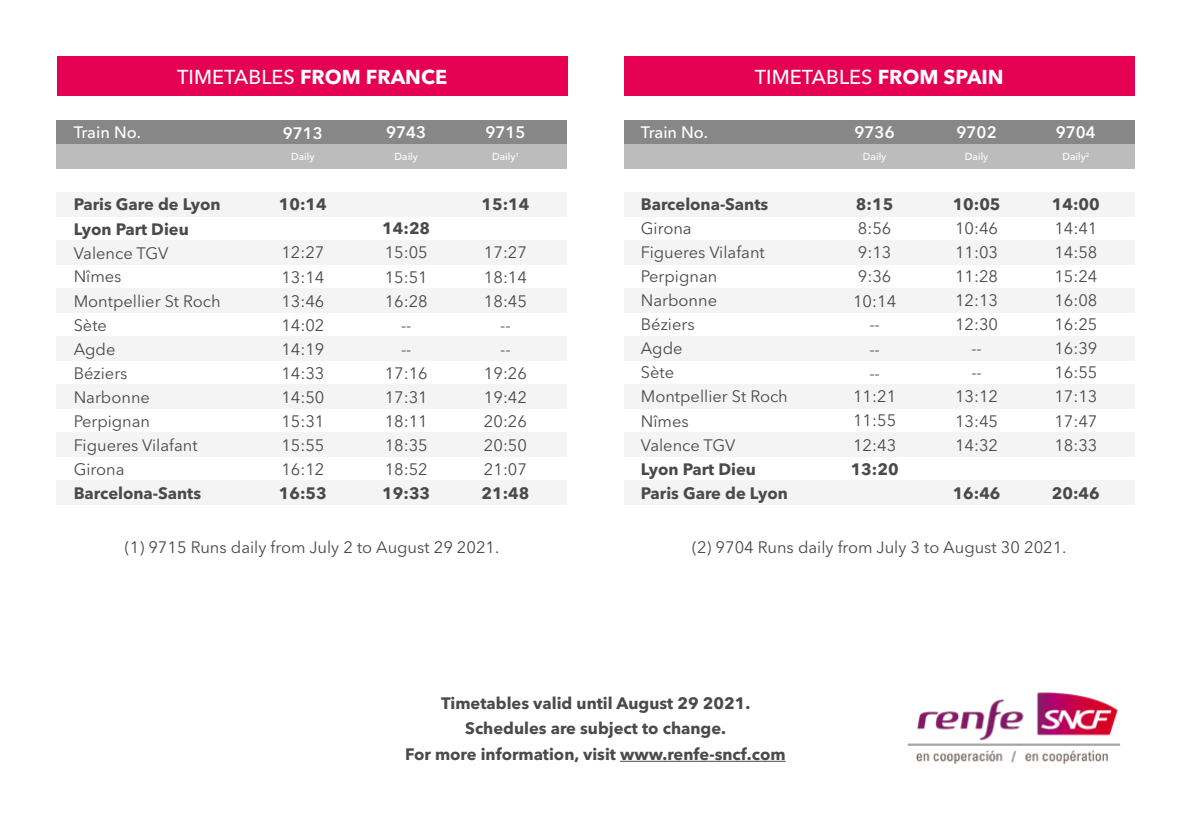
<style>
.page{position:relative;width:1191px;height:840px;background:#fff}
.page>*{position:absolute;margin:0;border:0;box-sizing:border-box;transform-origin:0 0}
.t1{font:500 20px "Avenir Next LT Pro";color:#fff}
.t2{font:16.4px/24px "Avenir Next LT Pro";color:#4a4a49}
.t3{font:700 16.4px/25.4px "Avenir Next LT Pro";color:#4a4a49;text-align:center}
.t4{font:600 16.4px "Avenir Next LT Pro";color:#fff}
.t5{font:500 16.4px "Avenir Next LT Pro";color:#fff}
.t6{font:500 10.2px "Avenir Next LT Pro";color:#fff}
.s1{font-weight:700}
</style>
<div class="page">
<div style="left:57px;top:57px;width:510px;height:39px;background:#e50051"></div>
<div style="left:57px;top:192px;width:510px;height:24px;background:#f4f4f4"></div>
<div style="left:57px;top:240px;width:510px;height:24px;background:#f4f4f4"></div>
<div style="left:57px;top:432px;width:510px;height:24px;background:#f4f4f4"></div>
<div style="left:57px;top:288px;width:510px;height:24px;background:#f4f4f4"></div>
<div style="left:57px;top:480px;width:510px;height:24px;background:#f4f4f4"></div>
<div style="left:57px;top:384px;width:510px;height:24px;background:#f4f4f4"></div>
<div style="left:57px;top:336px;width:510px;height:24px;background:#f4f4f4"></div>
<div style="left:57px;top:120px;width:510px;height:24px;background:#878787"></div>
<div style="left:57px;top:144px;width:510px;height:24px;background:#bcbcbc"></div>
<div style="left:624px;top:120px;width:510px;height:24px;background:#878787"></div>
<div style="left:624px;top:192px;width:510px;height:24px;background:#f4f4f4"></div>
<div style="left:624px;top:240px;width:510px;height:24px;background:#f4f4f4"></div>
<div style="left:624px;top:432px;width:510px;height:24px;background:#f4f4f4"></div>
<div style="left:624px;top:288px;width:510px;height:24px;background:#f4f4f4"></div>
<div style="left:624px;top:480px;width:510px;height:24px;background:#f4f4f4"></div>
<div style="left:624px;top:384px;width:510px;height:24px;background:#f4f4f4"></div>
<div style="left:624px;top:336px;width:510px;height:24px;background:#f4f4f4"></div>
<div style="left:624px;top:144px;width:510px;height:24px;background:#bcbcbc"></div>
<div style="left:624px;top:57px;width:510px;height:39px;background:#e50051"></div>
<hr style="left:620px;top:760px;width:165px;height:1px;background:#4a4a49">
<img style="left:907px;top:692px;width:214px;height:72px">
<p class="t1" style="left:177px;top:65px;width:271px">TIMETABLES <span class="s1">FROM FRANCE</span></p>
<p class="t1" style="left:755px;top:65px;width:250px">TIMETABLES <span class="s1">FROM SPAIN</span></p>
<p class="t4" style="left:485px;top:123px;width:42px">9715</p>
<p class="t4" style="left:283px;top:123px;width:42px">9713</p>
<p class="t4" style="left:386px;top:123px;width:42px">9743</p>
<p class="t5" style="left:74px;top:123px;width:69px">Train No.</p>
<p class="t5" style="left:641px;top:123px;width:69px">Train No.</p>
<p class="t4" style="left:854px;top:123px;width:42px">9736</p>
<p class="t4" style="left:956px;top:123px;width:42px">9702</p>
<p class="t6" style="left:291px;top:150px;width:25px">Daily</p>
<p class="t6" style="left:394px;top:150px;width:25px">Daily</p>
<p class="t6" style="left:492px;top:150px;width:29px">Daily<sup>1</sup></p>
<p class="t6" style="left:863px;top:150px;width:25px">Daily</p>
<p class="t6" style="left:965px;top:150px;width:25px">Daily</p>
<p class="t3" style="left:74px;top:192px;width:149px">Paris Gare de Lyon</p>
<p class="t3" style="left:279px;top:192px;width:49px">10:14</p>
<p class="t3" style="left:481px;top:192px;width:49px">15:14</p>
<p class="t3" style="left:74px;top:216px;width:117px">Lyon Part Dieu</p>
<p class="t3" style="left:382px;top:215px;width:49px">14:28</p>
<p class="t2" style="left:74px;top:240px;width:96px">Valence TGV</p>
<p class="t2" style="left:281px;top:240px;width:45px">12:27</p>
<p class="t2" style="left:385px;top:240px;width:45px">15:05</p>
<p class="t2" style="left:484px;top:240px;width:45px">17:27</p>
<p class="t2" style="left:74px;top:264px;width:49px">Nîmes</p>
<p class="t2" style="left:281px;top:264px;width:45px">13:14</p>
<p class="t2" style="left:385px;top:265px;width:45px">15:51</p>
<p class="t2" style="left:484px;top:265px;width:45px">18:14</p>
<p class="t3" style="left:641px;top:191px;width:129px">Barcelona-Sants</p>
<p class="t2" style="left:641px;top:216px;width:52px">Girona</p>
<p class="t2" style="left:641px;top:240px;width:125px">Figueres Vilafant</p>
<p class="t2" style="left:641px;top:264px;width:78px">Perpignan</p>
<p class="t3" style="left:856px;top:191px;width:39px">8:15</p>
<p class="t2" style="left:858px;top:216px;width:35px">8:56</p>
<p class="t2" style="left:858px;top:264px;width:35px">9:36</p>
<p class="t2" style="left:858px;top:240px;width:35px">9:13</p>
<p class="t3" style="left:952px;top:191px;width:49px">10:05</p>
<p class="t2" style="left:955px;top:216px;width:45px">10:46</p>
<p class="t2" style="left:955px;top:264px;width:45px">11:28</p>
<p class="t2" style="left:955px;top:240px;width:45px">11:03</p>
<p class="t2" style="left:74px;top:288px;width:149px">Montpellier St Roch</p>
<p class="t2" style="left:281px;top:289px;width:45px">13:46</p>
<p class="t2" style="left:385px;top:289px;width:45px">16:28</p>
<p class="t2" style="left:484px;top:289px;width:45px">18:45</p>
<p class="t2" style="left:641px;top:288px;width:78px">Narbonne</p>
<p class="t2" style="left:853px;top:288px;width:45px">10:14</p>
<p class="t2" style="left:955px;top:288px;width:45px">12:13</p>
<p class="t2" style="left:74px;top:312px;width:35px">Sète</p>
<p class="t2" style="left:74px;top:337px;width:43px">Agde</p>
<p class="t2" style="left:74px;top:361px;width:55px">Béziers</p>
<p class="t2" style="left:281px;top:313px;width:45px">14:02</p>
<p class="t2" style="left:281px;top:361px;width:45px">14:33</p>
<p class="t2" style="left:281px;top:336px;width:45px">14:19</p>
<p class="t2" style="left:401px;top:313px;width:12px">--</p>
<p class="t2" style="left:385px;top:361px;width:45px">17:16</p>
<p class="t2" style="left:401px;top:336px;width:12px">--</p>
<p class="t2" style="left:500px;top:313px;width:12px">--</p>
<p class="t2" style="left:484px;top:361px;width:45px">19:26</p>
<p class="t2" style="left:500px;top:336px;width:12px">--</p>
<p class="t2" style="left:641px;top:312px;width:55px">Béziers</p>
<p class="t2" style="left:641px;top:336px;width:43px">Agde</p>
<p class="t2" style="left:641px;top:360px;width:35px">Sète</p>
<p class="t2" style="left:869px;top:312px;width:12px">-- --</p>
<p class="t2" style="left:869px;top:360px;width:12px">--</p>
<p class="t2" style="left:955px;top:312px;width:45px;text-align:center">12:30 --</p>
<p class="t2" style="left:971px;top:360px;width:12px">--</p>
<p class="t2" style="left:74px;top:385px;width:78px">Narbonne</p>
<p class="t2" style="left:74px;top:432px;width:125px">Figueres Vilafant</p>
<p class="t2" style="left:74px;top:408px;width:78px">Perpignan</p>
<p class="t2" style="left:281px;top:384px;width:45px">14:50</p>
<p class="t2" style="left:385px;top:384px;width:45px">17:31</p>
<p class="t2" style="left:484px;top:385px;width:45px">19:42</p>
<p class="t2" style="left:281px;top:409px;width:45px">15:31</p>
<p class="t2" style="left:385px;top:409px;width:45px">18:11</p>
<p class="t2" style="left:484px;top:409px;width:45px">20:26</p>
<p class="t2" style="left:281px;top:432px;width:45px">15:55</p>
<p class="t2" style="left:385px;top:432px;width:45px">18:35</p>
<p class="t2" style="left:484px;top:432px;width:45px">20:50</p>
<p class="t2" style="left:74px;top:456px;width:52px">Girona</p>
<p class="t2" style="left:281px;top:457px;width:45px">16:12</p>
<p class="t2" style="left:385px;top:457px;width:45px">18:52</p>
<p class="t2" style="left:484px;top:457px;width:45px">21:07</p>
<p class="t3" style="left:74px;top:480px;width:129px">Barcelona-Sants</p>
<p class="t3" style="left:279px;top:480px;width:49px">16:53</p>
<p class="t3" style="left:382px;top:480px;width:49px">19:33</p>
<p class="t3" style="left:481px;top:480px;width:49px">21:48</p>
<p class="t2" style="left:641px;top:384px;width:149px">Montpellier St Roch</p>
<p class="t2" style="left:853px;top:384px;width:45px">11:21</p>
<p class="t2" style="left:955px;top:384px;width:45px">13:12</p>
<p class="t2" style="left:641px;top:408px;width:96px">Nîmes<br>Valence TGV</p>
<p class="t3" style="left:641px;top:480px;width:148px">Paris Gare de Lyon</p>
<p class="t3" style="left:641px;top:456px;width:117px">Lyon Part Dieu</p>
<p class="t2" style="left:853px;top:408px;width:45px">11:55</p>
<p class="t2" style="left:853px;top:433px;width:45px">12:43</p>
<p class="t3" style="left:850px;top:456px;width:49px">13:20</p>
<p class="t2" style="left:955px;top:408px;width:45px">13:45</p>
<p class="t2" style="left:955px;top:433px;width:45px">14:32</p>
<p class="t3" style="left:952px;top:480px;width:49px">16:46</p>
<p class="t4" style="left:1055px;top:123px;width:42px">9704</p>
<p class="t6" style="left:1062px;top:150px;width:29px">Daily<sup>2</sup></p>
<p class="t3" style="left:1052px;top:191px;width:49px">14:00</p>
<p class="t2" style="left:1054px;top:216px;width:45px">14:41</p>
<p class="t2" style="left:1054px;top:264px;width:45px">15:24</p>
<p class="t2" style="left:1054px;top:240px;width:45px">14:58</p>
<p class="t2" style="left:1054px;top:288px;width:45px">16:08</p>
<p class="t2" style="left:1054px;top:312px;width:45px">16:25<br>16:39</p>
<p class="t2" style="left:1054px;top:360px;width:45px">16:55<br>17:13</p>
<p class="t2" style="left:1054px;top:408px;width:45px">17:47</p>
<p class="t2" style="left:1054px;top:433px;width:45px">18:33</p>
<p class="t3" style="left:1052px;top:480px;width:49px">20:46</p>
<p class="t2" style="left:125px;top:534px;width:376px">(1) 9715 Runs daily from July 2 to August 29 2021.</p>
<p class="t2" style="left:692px;top:534px;width:376px">(2) 9704 Runs daily from July 3 to August 30 2021.</p>
<p class="t3" style="left:405px;top:689px;width:382px">Timetables valid until August 29 2021.<br>Schedules are subject to change.<br>For more information, visit www.renfe-sncf.com</p>
</div>
